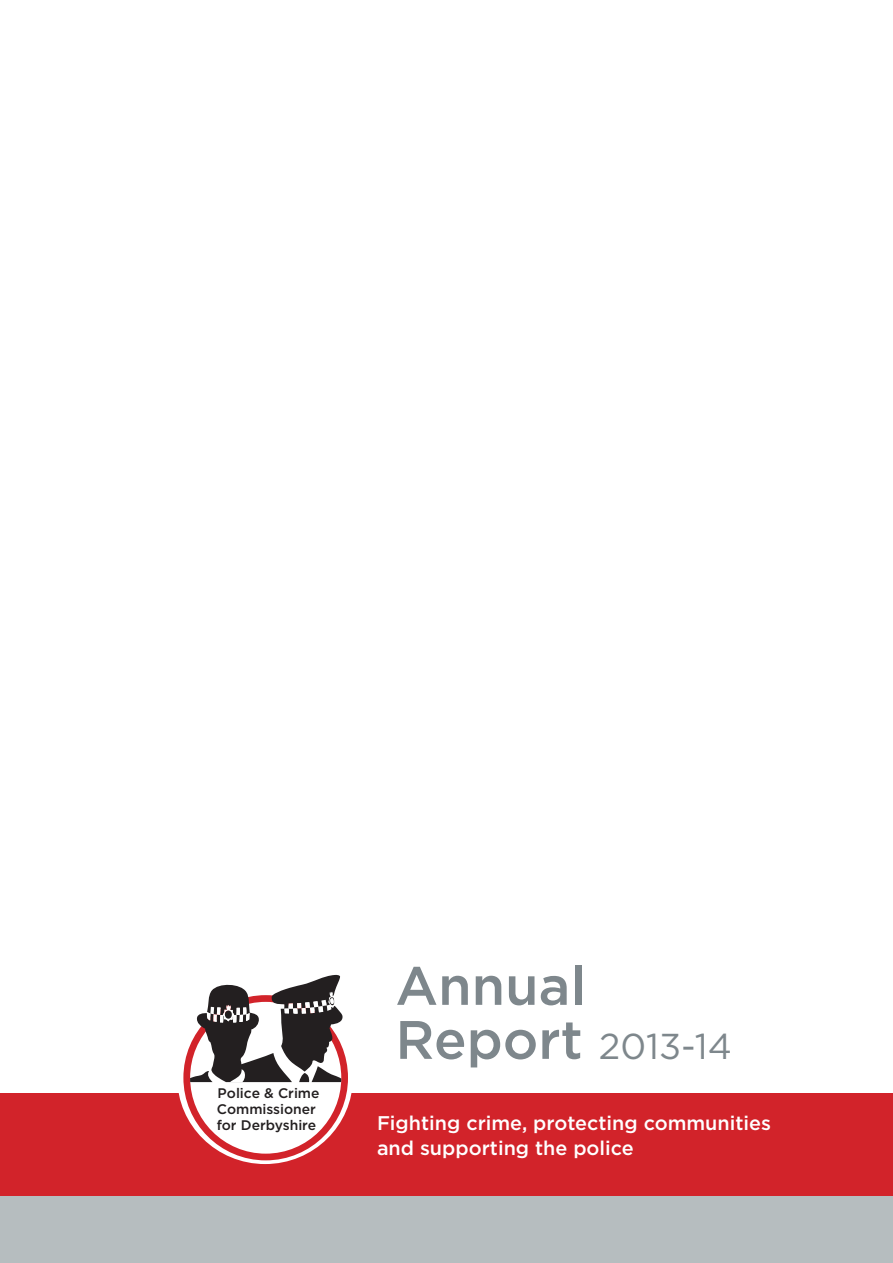
<style>
.page{position:relative;width:893px;height:1263px;background:#fff}
.page>*{position:absolute;margin:0;border:0;box-sizing:border-box;transform-origin:0 0}
.t1{font:500 54px "Gotham";color:#7e878c}
.t2{font:36px "Gotham";color:#7e878c}
.t3{font:500 19.8px/25px "Gotham";color:#fff}
.t4{font:500 13.8px/15.9px "Gotham";color:#231f20}
.s1{font-weight:500;font-size:54px}
</style>
<div class="page">
<div style="left:0;top:1094px;width:892px;height:104px;background:#d2232a"></div>
<div style="left:0;top:1196px;width:892px;height:67px;background:#b6bdbf"></div>
<div style="left:177px;top:991px;width:176px;height:173px;background:#fff;border-radius:50%"></div>
<div style="left:183px;top:995px;width:165px;height:165px;border:7px solid #d2232a;border-radius:50%"></div>
<svg style="left:190px;top:975px;width:153px;height:108px"></svg>
<p class="t4" style="left:217px;top:1085px;width:104px">Police &amp; Crime<br>Commissioner for Derbyshire</p>
<h1 class="t1" style="left:395px;top:965px;width:192px">Annual</h1>
<h2 class="t2" style="left:395px;top:1033px;width:338px"><span class="s1">Report</span> 2013-14</h2>
<p class="t3" style="left:377px;top:1111px;width:395px">Fighting crime, protecting communities and supporting the police</p>
</div>
